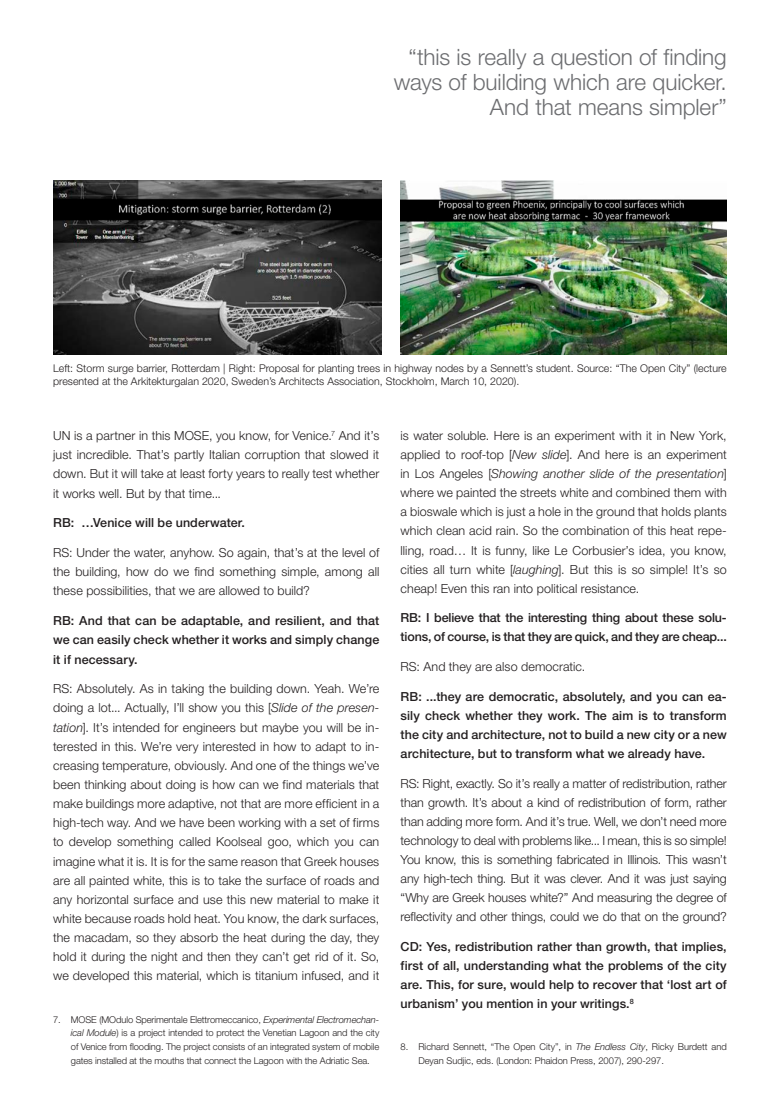
<style>
.page{position:relative;width:780px;height:1117px;background:#fff}
.page>*{position:absolute;margin:0;border:0;box-sizing:border-box;transform-origin:0 0}
.TEXTO_RESALTADO_PEQ{font:300 22.5px/25px "Helvetica Neue LT Std";letter-spacing:-.005em;color:#6c6d70;text-align:right}
.TEXTO_entrevista{font:300 12.5px/19.1px "Helvetica Neue LT Std";letter-spacing:.005em;color:#231f20;text-align:justify}
.TEXTO_pregunta{font:500 12.5px/19px "Helvetica Neue LT Std";letter-spacing:.005em;color:#231f20;text-align:justify}
.RESPUESTA_ENTREVISTA{font:300 12.5px/19px "Helvetica Neue LT Std";letter-spacing:-.01em;color:#231f20;text-align:justify}
.TEXTO_pregunta-2{font:500 12.5px/19px "Helvetica Neue LT Std";letter-spacing:-.015em;color:#231f20}
.PIE_FOTO_misce{font:300 10.62px/12.5px "Helvetica Neue LT Std";color:#231f20}
.nota_entrevista{font:300 9.38px/13.8px "Helvetica Neue LT Std";color:#231f20;text-align:justify}
.s1{font-style:italic}
</style>
<div class="page">
<img style="left:400px;top:181px;width:326px;height:173px">
<img style="left:53px;top:181px;width:328px;height:173px">
<p class="TEXTO_RESALTADO_PEQ" style="left:394px;top:44px;width:334px">“this is really a question of finding ways of building which are quicker.<br>And that means simpler”</p>
<p class="PIE_FOTO_misce" style="left:53px;top:362px;width:675px">Left: Storm surge barrier, Rotterdam | Right: Proposal for planting trees in highway nodes by a Sennett’s student. Source: “The Open City” (lecture presented at the Arkitekturgalan 2020, Sweden’s Architects Association, Stockholm, March 10, 2020).</p>
<p class="TEXTO_entrevista" style="left:53px;top:426px;width:327px">UN is a partner in this MOSE, you know, for Venice.<sup>7</sup> And it’s just incredible. That’s partly Italian corruption that slowed it down. But it will take at least forty years to really test whether it works well. But by that time...</p>
<p class="TEXTO_pregunta" style="left:53px;top:513px;width:193px">RB: …Venice will be underwater.</p>
<p class="TEXTO_entrevista" style="left:53px;top:542px;width:328px">RS: Under the water, anyhow. So again, that’s at the level of the building, how do we find something simple, among all these possibilities, that we are allowed to build?</p>
<p class="TEXTO_pregunta" style="left:53px;top:611px;width:327px">RB: And that can be adaptable, and resilient, and that we can easily check whether it works and simply change it if necessary.</p>
<p class="TEXTO_entrevista" style="left:53px;top:678px;width:328px">RS: Absolutely. As in taking the building down. Yeah. We’re doing a lot... Actually, I’ll show you this [<span class="s1">Slide of the presen&shy;tation</span>]. It’s intended for engineers but maybe you will be in&shy;terested in this. We’re very interested in how to adapt to in&shy;creasing temperature, obviously. And one of the things we’ve been thinking about doing is how can we find materials that make buildings more adaptive, not that are more efficient in a high-tech way. And we have been working with a set of firms to develop something called Koolseal goo, which you can imagine what it is. It is for the same reason that Greek houses are all painted white, this is to take the surface of roads and any horizontal surface and use this new material to make it white because roads hold heat. You know, the dark surfaces, the macadam, so they absorb the heat during the day, they hold it during the night and then they can’t get rid of it. So, we developed this material, which is titanium infused, and it</p>
<p class="nota_entrevista" style="left:71px;top:1011px;width:310px;text-indent:-18px">7. MOSE (MOdulo Sperimentale Elettromeccanico, <span class="s1">Experimental Electromechan&shy;ical Module</span>) is a project intended to protect the Venetian Lagoon and the city of Venice from flooding. The project consists of an integrated system of mobile gates installed at the mouths that connect the Lagoon with the Adriatic Sea.</p>
<p class="TEXTO_entrevista" style="left:400px;top:426px;width:328px">is water soluble. Here is an experiment with it in New York, applied to roof-top [<span class="s1">New slide</span>]. And here is an experiment in Los Angeles [<span class="s1">Showing another slide of the presentation</span>] where we painted the streets white and combined them with a bioswale which is just a hole in the ground that holds plants which clean acid rain. So the combination of this heat repe&shy;lling, road… It is funny, like Le Corbusier’s idea, you know, cities all turn white [<span class="s1">laughing</span>]. But this is so simple! It’s so cheap! Even this ran into political resistance.</p>
<p class="TEXTO_pregunta-2" style="left:400px;top:608px;width:328px">RB: I believe that the interesting thing about these solu&shy;tions, of course, is that they are quick, and they are cheap...</p>
<p class="RESPUESTA_ENTREVISTA" style="left:400px;top:656px;width:186px">RS: And they are also democratic.</p>
<p class="TEXTO_pregunta" style="left:400px;top:686px;width:327px">RB: ...they are democratic, absolutely, and you can ea&shy;sily check whether they work. The aim is to transform the city and architecture, not to build a new city or a new architecture, but to transform what we already have.</p>
<p class="RESPUESTA_ENTREVISTA" style="left:400px;top:773px;width:328px">RS: Right, exactly. So it’s really a matter of redistribution, rather than growth. It’s about a kind of redistribution of form, rather than adding more form. And it’s true. Well, we don’t need more technology to deal with problems like... I mean, this is so simple!<br>You know, this is something fabricated in Illinois. This wasn’t any high-tech thing. But it was clever. And it was just saying “Why are Greek houses white?” And measuring the degree of reflectivity and other things, could we do that on the ground?</p>
<p class="TEXTO_pregunta" style="left:400px;top:936px;width:328px">CD: Yes, redistribution rather than growth, that implies, first of all, understanding what the problems of the city are. This, for sure, would help to recover that ‘lost art of urbanism’ you mention in your writings.<sup>8</sup></p>
<p class="nota_entrevista" style="left:418px;top:1039px;width:310px;text-indent:-18px">8. Richard Sennett, “The Open City”, in <span class="s1">The Endless City</span>, Ricky Burdett and<br>Deyan Sudjic, eds. (London: Phaidon Press, 2007), 290-297.</p>
</div>
